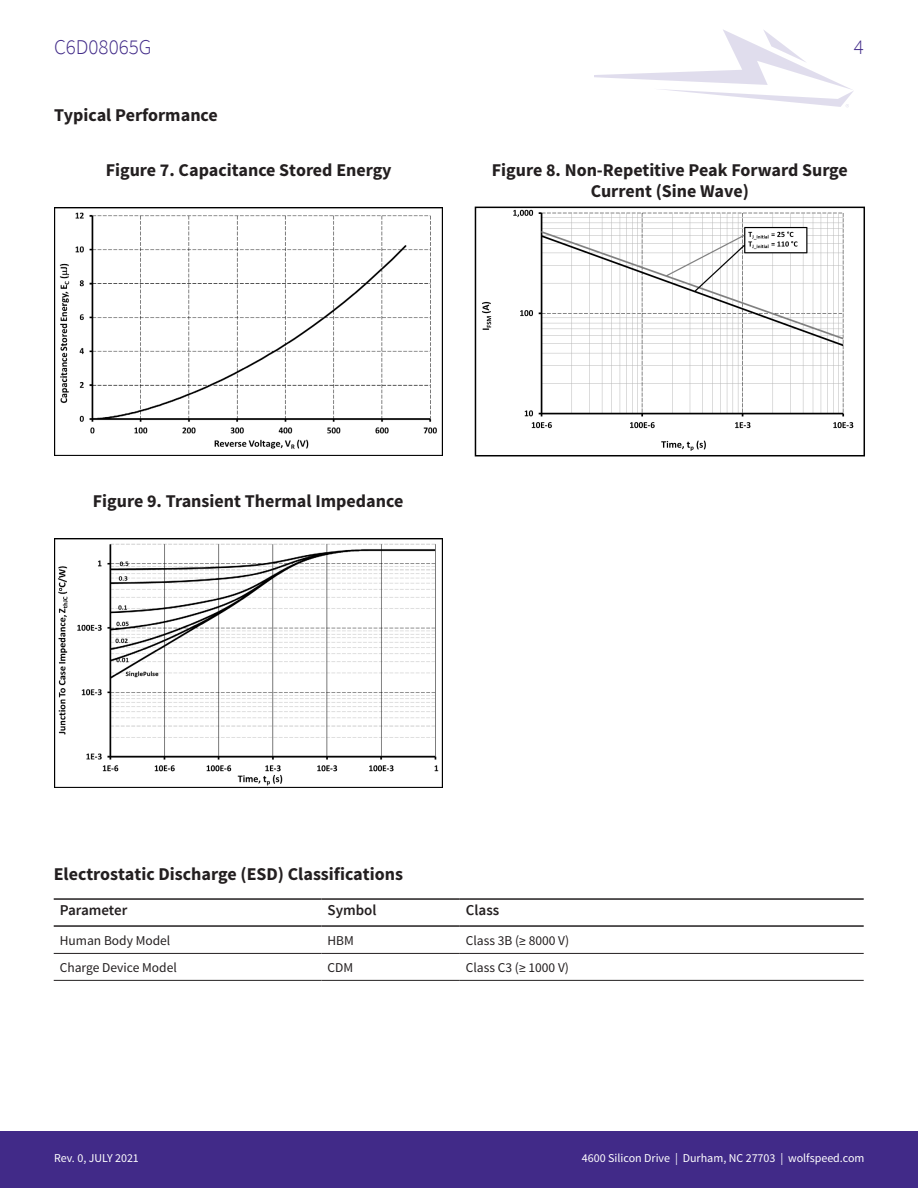
<style>
.page{position:relative;width:918px;height:1188px;background:#fff}
.page>*{position:absolute;margin:0;border:0;box-sizing:border-box;transform-origin:0 0}
.t1{font:300 21px "Source Sans Pro";color:#412a88}
.Graph_Header{font:700 18px/21.6px "Source Sans Pro";color:#231f20;text-align:center}
.graph{font:700 18px "Source Sans Pro";color:#231f20}
.t2{font:600 15px "Source Sans Pro";color:#231f20}
.t3{font:13.5px "Source Sans Pro";color:#231f20}
.t4{font:12px "Source Sans Pro";color:#fff}
</style>
<div class="page">
<svg style="left:594px;top:29px;width:259px;height:78px"></svg>
<div style="left:0;top:1131px;width:918px;height:57px;background:#412a88"></div>
<hr style="left:54px;top:953px;width:268px;height:1px;background:#231f20">
<hr style="left:322px;top:953px;width:138px;height:1px;background:#231f20">
<hr style="left:460px;top:953px;width:404px;height:1px;background:#231f20">
<hr style="left:54px;top:980px;width:268px;height:1px;background:#231f20">
<hr style="left:322px;top:980px;width:138px;height:1px;background:#231f20">
<hr style="left:460px;top:980px;width:404px;height:1px;background:#231f20">
<hr style="left:54px;top:898px;width:268px;height:2px;background:#231f20">
<hr style="left:322px;top:898px;width:138px;height:2px;background:#231f20">
<hr style="left:460px;top:898px;width:404px;height:2px;background:#231f20">
<hr style="left:54px;top:925px;width:268px;height:2px;background:#231f20">
<hr style="left:322px;top:925px;width:138px;height:2px;background:#231f20">
<hr style="left:460px;top:925px;width:404px;height:2px;background:#231f20">
<img style="left:55px;top:207px;width:388px;height:249px">
<img style="left:482px;top:210px;width:372px;height:241px">
<div style="left:475px;top:207px;width:390px;height:249px;border:2px solid #000"></div>
<img style="left:54px;top:539px;width:388px;height:248px">
<p class="t1" style="left:54px;top:34px;width:99px">C6D08065G</p>
<p class="t1" style="left:854px;top:34px;width:12px">4</p>
<p class="graph" style="left:54px;top:103px;width:165px">Typical Performance</p>
<p class="Graph_Header" style="left:106px;top:159px;width:287px">Figure 7. Capacitance Stored Energy</p>
<p class="Graph_Header" style="left:492px;top:159px;width:358px">Figure 8. Non-Repetitive Peak Forward Surge<br>Current (Sine Wave)</p>
<p class="Graph_Header" style="left:93px;top:491px;width:312px">Figure 9. Transient Thermal Impedance</p>
<p class="graph" style="left:54px;top:862px;width:351px">Electrostatic Discharge (ESD) Classifications</p>
<p class="t2" style="left:60px;top:901px;width:69px">Parameter</p>
<p class="t2" style="left:328px;top:901px;width:51px">Symbol</p>
<p class="t2" style="left:466px;top:901px;width:35px">Class</p>
<p class="t3" style="left:60px;top:932px;width:112px">Human Body Model</p>
<p class="t3" style="left:328px;top:932px;width:28px">HBM</p>
<p class="t3" style="left:466px;top:932px;width:105px">Class 3B (≥ 8000 V)</p>
<p class="t3" style="left:60px;top:959px;width:119px">Charge Device Model</p>
<p class="t3" style="left:328px;top:959px;width:27px">CDM</p>
<p class="t3" style="left:466px;top:959px;width:105px">Class C3 (≥ 1000 V)</p>
<p class="t4" style="left:54px;top:1150px;width:86px">Rev. 0, JULY 2021</p>
<p class="t4" style="left:582px;top:1150px;width:284px">4600 Silicon Drive | Durham, NC 27703 | wolfspeed.com</p>
</div>
